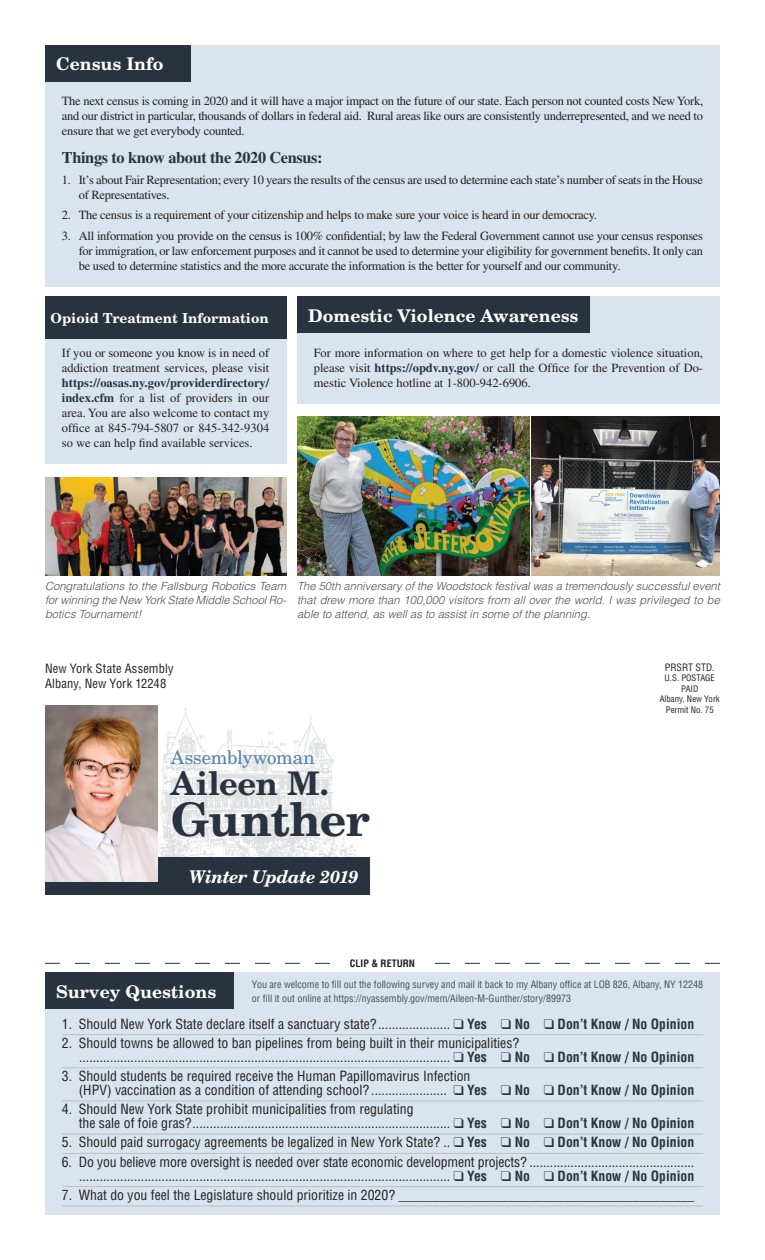
<style>
.page{position:relative;width:765px;height:1260px;background:#fff}
.page>*{position:absolute;margin:0;border:0;box-sizing:border-box;transform-origin:0 0}
.t1{font:700 46.25px "New Century Schlbk";letter-spacing:-.015em;color:#28333f}
.t2{font:700 32.5px "New Century Schlbk";letter-spacing:-.005em;color:#28333f}
.t3{font:18.75px "New Century Schlbk";letter-spacing:-.01em;color:#5682a7}
.t4{font:700 17.5px "New Century Schlbk";color:#fff}
.t5{font:italic 700 17.5px "New Century Schlbk";letter-spacing:-.025em;color:#fff}
.t6{font:700 16.25px "Times";letter-spacing:-.02em;color:#28333f}
.t7{font:condensed 13.75px/13.8px "Helvetica";color:#231f20}
.t8{font:700 13.75px "New Century Schlbk";color:#fff}
.t9{font:12.5px/15px "Times";letter-spacing:-.02em;color:#231f20;text-align:justify}
.t10{font:12.5px/15px "Times";color:#231f20}
.t11{font:condensed 12.5px/15px "Helvetica";letter-spacing:.01em;color:#231f20}
.t12{font:italic 300 11.25px/13.8px "Helvetica";color:#494d57;text-align:justify}
.t13{font:condensed 10px/13.8px "Helvetica";color:#494d57}
.t14{font:700 condensed 10px "Helvetica";color:#231f20}
.t15{font:condensed 10px "Helvetica";color:#231f20}
.t16{font:condensed 8.75px/10.5px "Helvetica";color:#231f20;text-align:center}
.s1{font-weight:700;color:#28333f}
.s2{color:#28333f}
</style>
<div class="page">
<img style="left:158px;top:708px;width:212px;height:150px">
<div style="left:45px;top:858px;width:325px;height:37px;background:#28333f"></div>
<img style="left:45px;top:705px;width:113px;height:176px">
<svg style="left:45px;top:963px;width:675px;height:1px"></svg>
<div style="left:45px;top:972px;width:675px;height:243px;background:#dae4ee"></div>
<hr style="left:62px;top:1034px;width:641px;height:1px;background:#c0bfc3">
<hr style="left:62px;top:1068px;width:641px;height:1px;background:#c0bfc3">
<hr style="left:62px;top:1101px;width:641px;height:1px;background:#c0bfc3">
<hr style="left:62px;top:1134px;width:641px;height:1px;background:#c0bfc3">
<hr style="left:62px;top:1153px;width:641px;height:1px;background:#c0bfc3">
<hr style="left:62px;top:1186px;width:641px;height:1px;background:#c0bfc3">
<hr style="left:62px;top:1206px;width:641px;height:1px;background:#c0bfc3">
<img style="left:531px;top:417px;width:189px;height:159px">
<img style="left:297px;top:417px;width:232px;height:159px">
<div style="left:45px;top:45px;width:675px;height:242px;background:#dae4ee"></div>
<div style="left:45px;top:297px;width:241px;height:167px;background:#dae4ee"></div>
<div style="left:45px;top:45px;width:146px;height:36px;background:#28333f"></div>
<div style="left:45px;top:297px;width:241px;height:42px;background:#28333f"></div>
<div style="left:45px;top:972px;width:189px;height:37px;background:#28333f"></div>
<div style="left:297px;top:297px;width:423px;height:107px;background:#dae4ee"></div>
<div style="left:297px;top:297px;width:292px;height:36px;background:#28333f"></div>
<img style="left:45px;top:477px;width:241px;height:99px">
<div style="left:342px;top:958px;width:81px;height:10px;background:#fff"></div>
<h3 class="t4" style="left:56px;top:53px;width:109px">Census Info</h3>
<p class="t9" style="left:62px;top:94px;width:643px">The next census is coming in 2020 and it will have a major impact on the future of our state. Each person not counted costs New York, and our district in particular, thousands of dollars in federal aid. Rural areas like ours are consistently underrepresented, and we need to ensure that we get everybody counted.</p>
<h3 class="t6" style="left:62px;top:148px;width:262px">Things to know about the 2020 Census:</h3>
<p class="t9" style="left:79px;top:172px;width:626px;text-indent:-17px">1. It’s about Fair Representation; every 10 years the results of the census are used to determine each state’s number of seats in the House of Representatives.</p>
<p class="t9" style="left:62px;top:207px;width:537px">2. The census is a requirement of your citizenship and helps to make sure your voice is heard in our democracy.</p>
<p class="t9" style="left:79px;top:228px;width:626px;text-indent:-17px">3. All information you provide on the census is 100% confidential; by law the Federal Government cannot use your census responses for immigration, or law enforcement purposes and it cannot be used to determine your eligibility for government benefits. It only can be used to determine statistics and the more accurate the information is the better for yourself and our community.</p>
<p class="t8" style="left:51px;top:310px;width:220px">Opioid Treatment Information</p>
<p class="t10" style="left:62px;top:345px;width:209px">If you or someone you know is in need of addiction treatment services, please visit</p>
<p class="t9" style="left:62px;top:375px;width:209px"><span class="s1">https://oasas.ny.gov/providerdirectory/ index.cfm</span> for a list of providers in our area. You are also welcome to contact my office at 845-794-5807 or 845-342-9304 so we can help find available services.</p>
<h3 class="t4" style="left:308px;top:305px;width:271px">Domestic Violence Awareness</h3>
<p class="t9" style="left:314px;top:345px;width:391px">For more information on where to get help for a domestic violence situation, please visit <span class="s1">https://opdv.ny.gov/</span> or call the Office for the Prevention of Do&shy;mestic Violence hotline at 1-800-942-6906.</p>
<p class="t12" style="left:45px;top:579px;width:243px">Congratulations to the Fallsburg Robotics Team for winning the New York State Middle School Ro&shy;botics Tournament!</p>
<p class="t12" style="left:297px;top:579px;width:425px">The 50th anniversary of the Woodstock festival was a tremendously successful event that drew more than 100,000 visitors from all over the world. I was privileged to be able to attend, as well as to assist in some of the planning.</p>
<p class="t11" style="left:45px;top:661px;width:130px">New York State Assembly<br>Albany, New York 12248</p>
<p class="t15" style="left:665px;top:661px;width:51px">PRSRT STD.</p>
<p class="t16" style="left:660px;top:673px;width:62px">U.S. POSTAGE<br>PAID<br>Albany, New York<br>Permit No. 75</p>
<h3 class="t3" style="left:171px;top:746px;width:146px">Assemblywoman</h3>
<h2 class="t2" style="left:171px;top:763px;width:160px">Aileen M.</h2>
<h1 class="t1" style="left:171px;top:790px;width:200px">Gunther</h1>
<h3 class="t5" style="left:189px;top:866px;width:171px">Winter Update 2019</h3>
<h3 class="t4" style="left:56px;top:980px;width:161px">Survey Questions</h3>
<p class="t14" style="left:350px;top:957px;width:67px">CLIP &amp; RETURN</p>
<p class="t13" style="left:252px;top:977px;width:453px">You are welcome to fill out the following survey and mail it back to my Albany office at LOB 826, Albany, NY 12248 or fill it out online at https://nyassembly.gov/mem/Aileen-M-Gunther/story/89973</p>
<p class="t7" style="left:62px;top:1017px;width:634px">1. Should New York State declare itself a sanctuary state?..................... <span class="s2">❑</span> <span class="s1">Yes</span> <span class="s2">❑</span> <span class="s1">No</span> <span class="s2">❑</span> <span class="s1">Don’t Know / No Opinion</span></p>
<p class="t7" style="left:79px;top:1036px;width:617px;text-indent:-17px">2. Should towns be allowed to ban pipelines from being built in their municipalities? ............................................................................................................ <span class="s2">❑</span> <span class="s1">Yes</span> <span class="s2">❑</span> <span class="s1">No</span> <span class="s2">❑</span> <span class="s1">Don’t Know / No Opinion</span></p>
<p class="t7" style="left:79px;top:1069px;width:617px;text-indent:-17px">3. Should students be required receive the Human Papillomavirus Infection<br>(HPV) vaccination as a condition of attending school? ...................... <span class="s2">❑</span> <span class="s1">Yes</span> <span class="s2">❑</span> <span class="s1">No</span> <span class="s2">❑</span> <span class="s1">Don’t Know / No Opinion</span></p>
<p class="t7" style="left:79px;top:1102px;width:617px;text-indent:-17px">4. Should New York State prohibit municipalities from regulating<br>the sale of foie gras?........................................................................... <span class="s2">❑</span> <span class="s1">Yes</span> <span class="s2">❑</span> <span class="s1">No</span> <span class="s2">❑</span> <span class="s1">Don’t Know / No Opinion</span></p>
<p class="t7" style="left:62px;top:1136px;width:634px">5. Should paid surrogacy agreements be legalized in New York State? .. <span class="s2">❑</span> <span class="s1">Yes</span> <span class="s2">❑</span> <span class="s1">No</span> <span class="s2">❑</span> <span class="s1">Don’t Know / No Opinion</span></p>
<p class="t7" style="left:62px;top:1155px;width:634px;text-align:right">6. Do you believe more oversight is needed over state economic development projects? ................................................ ............................................................................................................ <span class="s2">❑</span> <span class="s1">Yes</span> <span class="s2">❑</span> <span class="s1">No</span> <span class="s2">❑</span> <span class="s1">Don’t Know / No Opinion</span></p>
<p class="t7" style="left:62px;top:1188px;width:634px">7. What do you feel the Legislature should prioritize in 2020? ___________________________________________</p>
</div>
